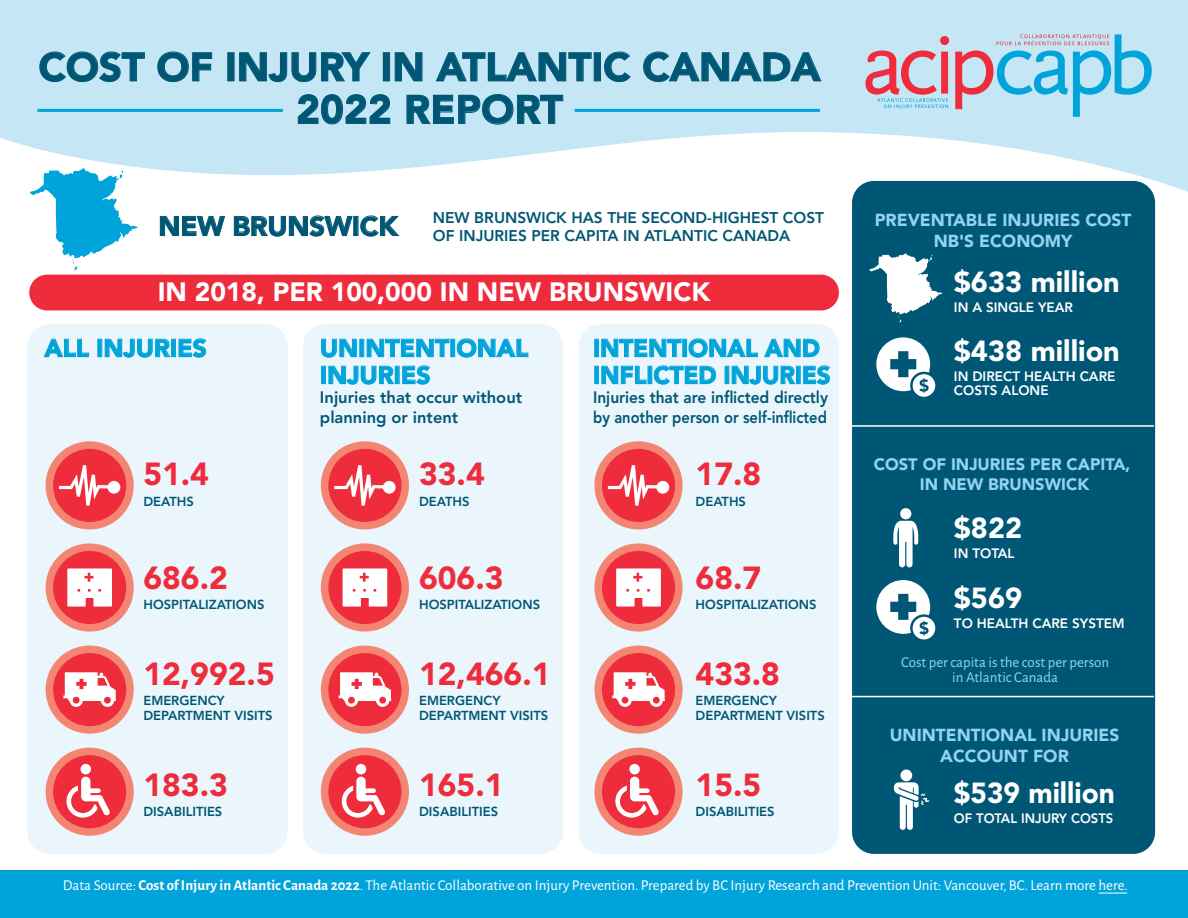
<style>
.page{position:relative;width:1188px;height:918px;background:#fff}
.page>*{position:absolute;margin:0;border:0;box-sizing:border-box;transform-origin:0 0}
.t1{font:900 39.75px/42.6px "Avenir";color:#005775;text-align:center}
.t2{font:900 31.65px "Avenir LT Std";color:#ee2c3b}
.t3{font:900 28.8px "Avenir LT Std";color:#fff}
.t4{font:900 27px "Avenir";color:#005775}
.t5{font:900 26.4px "Avenir LT Std";color:#fff}
.t6{font:900 24.6px/27px "Avenir";color:#00a4da}
.t7{font:900 17.25px/20.7px "Avenir LT Std";color:#92d4ef;text-align:center}
.t8{font:800 16.5px/19.8px "Avenir LT Std";color:#005775;scale:.94 1}
.t9{font:800 16.5px/19.8px "Avenir LT Std";color:#005775}
.t10{font:900 16.5px/19.8px "Avenir LT Std";color:#92d4ef;text-align:center}
.t11{font:800 15.45px/18.5px "Avenir LT Std";color:#005775}
.t12{font:15px "Alegreya Sans";color:#fff}
.t13{font:15px/15px "Alegreya Sans";color:#92d4ef;text-align:center}
.t14{font:800 13.5px/14.4px "Avenir LT Std";color:#fff}
.t15{font:800 12.9px/14.4px "Avenir LT Std";color:#005775}
.s1{font-weight:700}
</style>
<div class="page">
<div style="left:303px;top:324px;width:260px;height:530px;background:#eaf6fb;border-radius:22px"></div>
<div style="left:579px;top:324px;width:260px;height:530px;background:#eaf6fb;border-radius:22px"></div>
<div style="left:27px;top:324px;width:261px;height:530px;background:#eaf6fb;border-radius:22px"></div>
<svg style="left:0;top:0;width:1188px;height:192px;fill:#c5e7f5"></svg>
<div style="left:29px;top:275px;width:810px;height:35px;background:#ee2c3b;border-radius:18px"></div>
<div style="left:852px;top:181px;width:303px;height:673px;background:#005775;border-radius:22px"></div>
<hr style="left:852px;top:425px;width:302px;height:2px;background:#fff">
<hr style="left:852px;top:696px;width:302px;height:1px;background:#fff">
<svg style="left:876px;top:337px;width:59px;height:60px"></svg>
<svg style="left:869px;top:253px;width:73px;height:70px"></svg>
<svg style="left:876px;top:580px;width:59px;height:59px"></svg>
<svg style="left:893px;top:508px;width:25px;height:60px"></svg>
<svg style="left:321px;top:339px;width:36px;height:19px"></svg>
<div style="left:360px;top:339px;width:4px;height:18px;border:1px solid #00a4da"></div>
<svg style="left:367px;top:339px;width:82px;height:18px"></svg>
<div style="left:451px;top:339px;width:4px;height:18px;border:1px solid #00a4da"></div>
<svg style="left:457px;top:338px;width:71px;height:20px"></svg>
<div style="left:321px;top:366px;width:5px;height:18px;border:1px solid #00a4da"></div>
<svg style="left:329px;top:366px;width:65px;height:19px"></svg>
<div style="left:395px;top:366px;width:4px;height:18px;border:1px solid #00a4da"></div>
<svg style="left:402px;top:365px;width:28px;height:20px"></svg>
<svg style="left:321px;top:441px;width:88px;height:88px"></svg>
<div style="left:383px;top:481px;width:13px;height:13px;background:#fff;border-radius:50%"></div>
<svg style="left:321px;top:543px;width:88px;height:89px"></svg>
<svg style="left:321px;top:646px;width:88px;height:88px"></svg>
<div style="left:595px;top:339px;width:4px;height:18px;border:1px solid #00a4da"></div>
<svg style="left:601px;top:339px;width:80px;height:18px"></svg>
<div style="left:683px;top:339px;width:4px;height:18px;border:1px solid #00a4da"></div>
<svg style="left:689px;top:338px;width:69px;height:20px"></svg>
<svg style="left:764px;top:339px;width:56px;height:18px"></svg>
<div style="left:595px;top:366px;width:4px;height:18px;border:1px solid #00a4da"></div>
<svg style="left:601px;top:366px;width:46px;height:18px"></svg>
<svg style="left:654px;top:365px;width:62px;height:20px"></svg>
<svg style="left:732px;top:366px;width:63px;height:19px"></svg>
<div style="left:796px;top:366px;width:4px;height:18px;border:1px solid #00a4da"></div>
<svg style="left:803px;top:365px;width:27px;height:20px"></svg>
<svg style="left:594px;top:441px;width:89px;height:88px"></svg>
<div style="left:656px;top:481px;width:13px;height:13px;background:#fff;border-radius:50%"></div>
<svg style="left:594px;top:543px;width:89px;height:89px"></svg>
<svg style="left:594px;top:646px;width:89px;height:88px"></svg>
<svg style="left:40px;top:52px;width:105px;height:30px;background:#a6d0e0"></svg>
<svg style="left:157px;top:52px;width:55px;height:30px;background:#a4cfe0"></svg>
<svg style="left:239px;top:52px;width:131px;height:30px;background:#a3cedf"></svg>
<div style="left:383px;top:52px;width:7px;height:29px;border:1px solid #005775"></div>
<svg style="left:395px;top:52px;width:27px;height:29px"></svg>
<svg style="left:436px;top:52px;width:156px;height:29px;background:#a6d0e1"></svg>
<div style="left:594px;top:52px;width:7px;height:29px;border:1px solid #005775"></div>
<svg style="left:604px;top:52px;width:27px;height:30px"></svg>
<svg style="left:643px;top:52px;width:178px;height:30px;background:#a6d0e0"></svg>
<svg style="left:298px;top:94px;width:92px;height:30px;background:#a0ccdd"></svg>
<svg style="left:407px;top:94px;width:156px;height:31px;background:#a4cedf"></svg>
<hr style="left:37px;top:109px;width:246px;height:3px;background:#00a4da">
<hr style="left:575px;top:109px;width:245px;height:3px;background:#00a4da">
<svg style="left:955px;top:34px;width:197px;height:83px;background:#a0cbe2"></svg>
<svg style="left:865px;top:36px;width:84px;height:73px;background:#cbb2c1"></svg>
<svg style="left:160px;top:216px;width:65px;height:20px"></svg>
<svg style="left:234px;top:216px;width:118px;height:20px"></svg>
<svg style="left:360px;top:216px;width:39px;height:20px"></svg>
<svg style="left:44px;top:339px;width:45px;height:18px"></svg>
<svg style="left:105px;top:339px;width:65px;height:19px"></svg>
<div style="left:171px;top:339px;width:5px;height:18px;border:1px solid #00a4da"></div>
<svg style="left:179px;top:338px;width:27px;height:20px"></svg>
<svg style="left:46px;top:441px;width:88px;height:88px"></svg>
<div style="left:107px;top:481px;width:13px;height:13px;background:#fff;border-radius:50%"></div>
<svg style="left:46px;top:543px;width:88px;height:89px"></svg>
<svg style="left:46px;top:646px;width:88px;height:88px"></svg>
<svg style="left:594px;top:748px;width:89px;height:88px"></svg>
<svg style="left:321px;top:748px;width:88px;height:88px"></svg>
<svg style="left:46px;top:748px;width:88px;height:88px"></svg>
<svg style="left:30px;top:168px;width:107px;height:103px"></svg>
<div style="left:900px;top:769px;width:12px;height:12px;background:#fff;border-radius:50%"></div>
<svg style="left:894px;top:782px;width:36px;height:48px"></svg>
<div style="left:0;top:870px;width:1188px;height:48px;background:#00a4da"></div>
<svg style="left:1098px;top:893px;width:29px;height:1px"></svg>
<h1 class="t1" style="left:39px;top:45px;width:784px">COST OF INJURY IN ATLANTIC CANADA<br>2022 REPORT</h1>
<h3 class="t4" style="left:158px;top:203px;width:241px">NEW BRUNSWICK</h3>
<p class="t11" style="left:433px;top:208px;width:393px">NEW BRUNSWICK HAS THE SECOND-HIGHEST COST<br>OF INJURIES PER CAPITA IN ATLANTIC CANADA</p>
<h3 class="t5" style="left:158px;top:276px;width:554px">IN 2018, PER 100,000 IN NEW BRUNSWICK</h3>
<h3 class="t6" style="left:44px;top:334px;width:164px">ALL INJURIES</h3>
<h2 class="t2" style="left:143px;top:455px;width:67px">51.4</h2>
<p class="t15" style="left:143px;top:494px;width:52px">DEATHS</p>
<h2 class="t2" style="left:143px;top:559px;width:86px">686.2</h2>
<p class="t15" style="left:143px;top:597px;width:123px">HOSPITALIZATIONS</p>
<h2 class="t2" style="left:143px;top:655px;width:133px">12,992.5</h2>
<p class="t15" style="left:143px;top:694px;width:131px">EMERGENCY<br>DEPARTMENT VISITS</p>
<h2 class="t2" style="left:143px;top:765px;width:86px">183.3</h2>
<p class="t15" style="left:143px;top:804px;width:81px">DISABILITIES</p>
<h3 class="t6" style="left:320px;top:334px;width:210px">UNINTENTIONAL<br>INJURIES</h3>
<p class="t9" style="left:320px;top:388px;width:204px">Injuries that occur without planning or intent</p>
<h2 class="t2" style="left:419px;top:455px;width:67px">33.4</h2>
<p class="t15" style="left:419px;top:494px;width:52px">DEATHS</p>
<h2 class="t2" style="left:419px;top:559px;width:86px">606.3</h2>
<p class="t15" style="left:419px;top:597px;width:123px">HOSPITALIZATIONS</p>
<h2 class="t2" style="left:419px;top:655px;width:133px">12,466.1</h2>
<p class="t15" style="left:419px;top:694px;width:131px">EMERGENCY<br>DEPARTMENT VISITS</p>
<h2 class="t2" style="left:419px;top:765px;width:86px">165.1</h2>
<p class="t15" style="left:419px;top:804px;width:81px">DISABILITIES</p>
<h3 class="t6" style="left:593px;top:334px;width:239px">INTENTIONAL AND<br>INFLICTED INJURIES</h3>
<p class="t8" style="left:593px;top:388px;width:251px">Injuries that are inflicted directly by another person or self-inflicted</p>
<h2 class="t2" style="left:696px;top:455px;width:67px">17.8</h2>
<p class="t15" style="left:696px;top:494px;width:52px">DEATHS</p>
<h2 class="t2" style="left:696px;top:559px;width:67px">68.7</h2>
<p class="t15" style="left:696px;top:597px;width:123px">HOSPITALIZATIONS</p>
<h2 class="t2" style="left:696px;top:655px;width:86px">433.8</h2>
<p class="t15" style="left:696px;top:694px;width:131px">EMERGENCY<br>DEPARTMENT VISITS</p>
<h2 class="t2" style="left:696px;top:765px;width:67px">15.5</h2>
<p class="t15" style="left:696px;top:804px;width:81px">DISABILITIES</p>
<h3 class="t7" style="left:875px;top:210px;width:258px">PREVENTABLE INJURIES COST<br>NB'S ECONOMY</h3>
<h3 class="t3" style="left:954px;top:264px;width:167px">$633 million</h3>
<p class="t14" style="left:954px;top:300px;width:121px">IN A SINGLE YEAR</p>
<h3 class="t3" style="left:954px;top:333px;width:167px">$438 million</h3>
<p class="t14" style="left:954px;top:369px;width:163px">IN DIRECT HEALTH CARE<br>COSTS ALONE</p>
<p class="t10" style="left:874px;top:454px;width:258px">COST OF INJURIES PER CAPITA,<br>IN NEW BRUNSWICK</p>
<h3 class="t3" style="left:954px;top:510px;width:70px">$822</h3>
<p class="t14" style="left:954px;top:546px;width:62px">IN TOTAL</p>
<h3 class="t3" style="left:954px;top:581px;width:70px">$569</h3>
<p class="t14" style="left:954px;top:616px;width:172px">TO HEALTH CARE SYSTEM</p>
<p class="t13" style="left:901px;top:654px;width:210px">Cost per capita is the cost per person in Atlantic Canada</p>
<h3 class="t7" style="left:890px;top:725px;width:231px">UNINTENTIONAL INJURIES<br>ACCOUNT FOR</h3>
<h3 class="t3" style="left:954px;top:776px;width:162px">$539 million</h3>
<p class="t14" style="left:954px;top:811px;width:161px">OF TOTAL INJURY COSTS</p>
<p class="t12" style="left:63px;top:875px;width:1066px">Data Source: <span class="s1">Cost of Injury in Atlantic Canada 2022</span>. The Atlantic Collaborative on Injury Prevention. Prepared by BC Injury Research and Prevention Unit: Vancouver, BC. Learn more here.</p>
</div>
